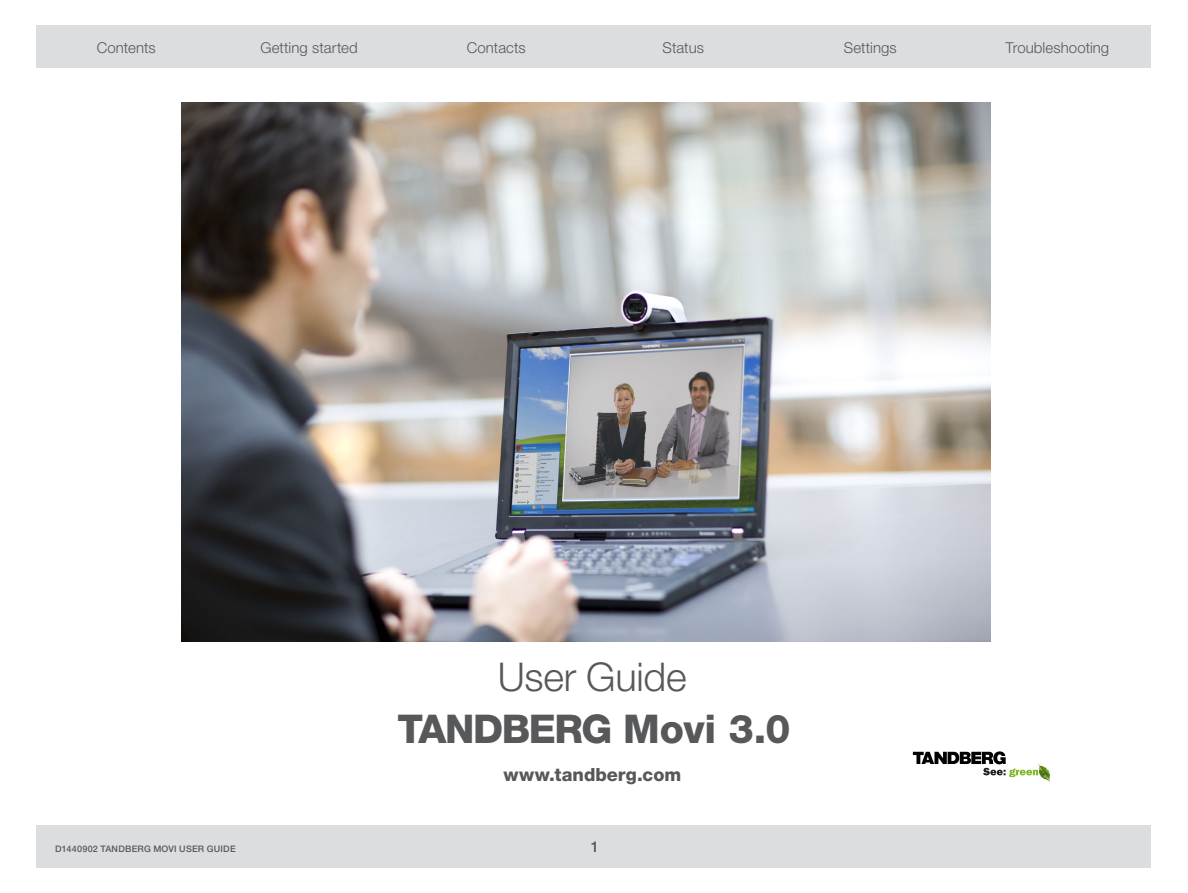
<style>
.page{position:relative;width:1188px;height:893px;background:#fff}
.page>*{position:absolute;margin:0;border:0;box-sizing:border-box;transform-origin:0 0}
.t1{font:800 39.6px "Helvetica Neue";letter-spacing:-.035em;color:#57585a}
.t2{font:300 39.6px "Helvetica Neue";letter-spacing:-.005em;color:#57585a}
.t3{font:800 18.15px "Helvetica Neue";color:#57585a}
.t4{font:300 15px "Helvetica Neue";letter-spacing:.005em;color:#57585a}
.t5{font:500 15px "Helvetica Neue";color:#57585a}
.t6{font:500 9px "Helvetica Neue";letter-spacing:.025em;color:#57585a}
</style>
<div class="page">
<img style="left:1038px;top:764px;width:13px;height:18px">
<svg style="left:913px;top:751px;width:125px;height:26px"></svg>
<img style="left:182px;top:102px;width:808px;height:539px">
<div style="left:37px;top:825px;width:1114px;height:42px;background:#dcdddf"></div>
<div style="left:37px;top:26px;width:1114px;height:42px;background:#dcdddf"></div>
<p class="t4" style="left:97px;top:38px;width:60px">Contents</p>
<p class="t4" style="left:260px;top:38px;width:99px">Getting started</p>
<p class="t4" style="left:467px;top:38px;width:60px">Contacts</p>
<p class="t4" style="left:663px;top:38px;width:43px">Status</p>
<p class="t4" style="left:844px;top:38px;width:55px">Settings</p>
<p class="t4" style="left:1006px;top:38px;width:105px">Troubleshooting</p>
<h1 class="t2" style="left:498px;top:652px;width:190px">User Guide</h1>
<h1 class="t1" style="left:397px;top:705px;width:395px">TANDBERG Movi 3.0</h1>
<p class="t3" style="left:503px;top:763px;width:179px">www.tandberg.com</p>
<p class="t6" style="left:55px;top:843px;width:182px">D1440902 TANDBERG MOVI USER GUIDE</p>
<p class="t5" style="left:591px;top:838px;width:10px">1</p>
</div>
